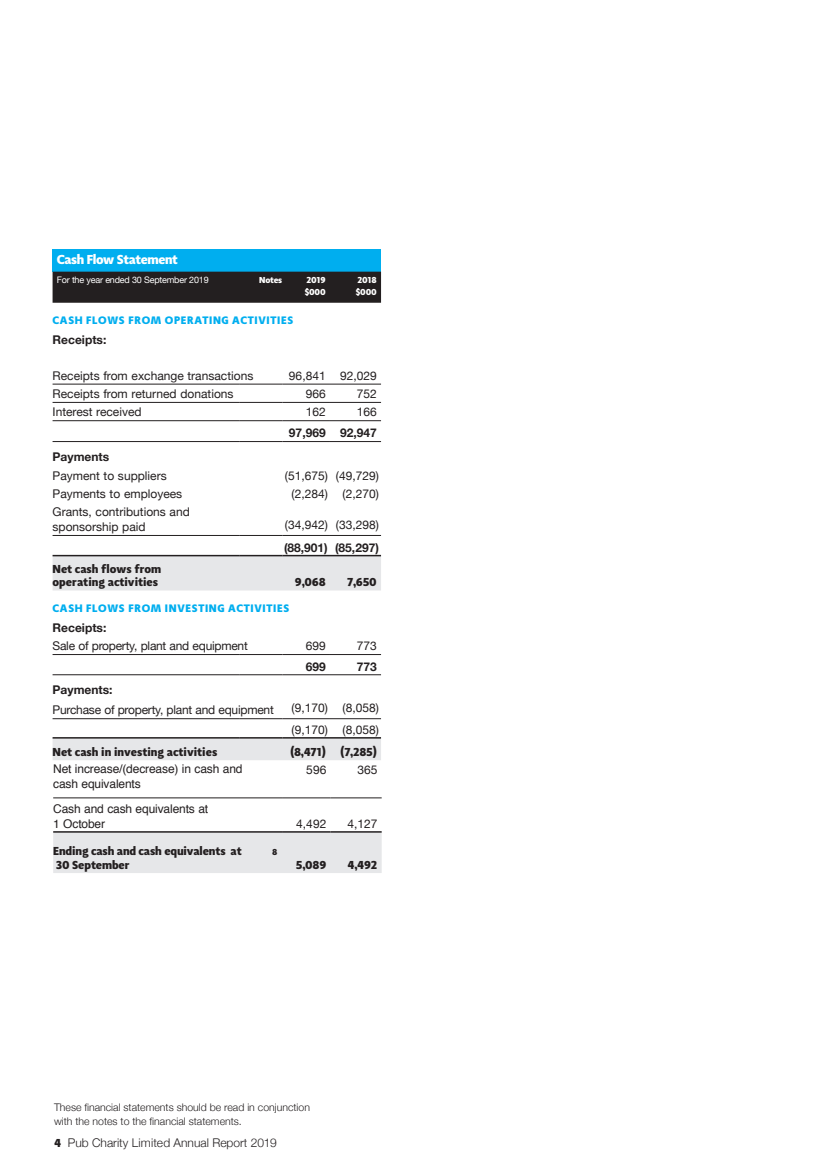
<style>
.page{position:relative;width:830px;height:1170px;background:#fff}
.page>*{position:absolute;margin:0;border:0;box-sizing:border-box;transform-origin:0 0}
.t1{font:900 13.5px "Adagio Sans";letter-spacing:-.025em;color:#fff}
._4_4_Table_BODY_8pt{font:12px/15px "Helvetica Neue";color:#231f20}
._4_2_Table_95_coco_d{font:900 12px/13.5px "Adagio Sans";color:#231f20}
._4_2_Table_95_coco_d-2{font:12px/15px "Helvetica";letter-spacing:-.01em;color:#231f20}
.t2{font:700 12px "Helvetica Neue";color:#231f20}
._4_4_Table_BODY_8pt-2{font:12px "Helvetica Neue";letter-spacing:-.02em;color:#231f20}
.t3{font:300 12px "Helvetica Neue";color:#231f20}
._4_3_table_heavy_tot{font:900 12px "Adagio Sans";letter-spacing:-.02em;color:#231f20}
.t4{font:900 11.25px "Adagio Sans";letter-spacing:.06em;color:#00aeef}
.t5{font:300 10.5px/13.5px "Helvetica Neue";color:#231f20}
.t6{font:9px "Helvetica Neue";letter-spacing:-.025em;color:#fff}
.t7{font:900 9px/12px "Adagio Sans";letter-spacing:-.025em;color:#fff}
._4_2_Table_95_coco_d-3{font:900 9px "Adagio Sans";color:#231f20}
.s1{font-family:"Adagio Sans";font-weight:900}
</style>
<div class="page">
<div style="left:53px;top:249px;width:328px;height:22px;background:#00aeef"></div>
<div style="left:53px;top:271px;width:328px;height:32px;background:#231f20"></div>
<svg style="left:53px;top:556px;width:328px;height:204px"></svg>
<hr style="left:282px;top:555px;width:48px;height:1px;background:#231f20">
<hr style="left:330px;top:555px;width:51px;height:1px;background:#231f20">
<hr style="left:53px;top:737px;width:187px;height:1px;background:#231f20">
<hr style="left:240px;top:737px;width:42px;height:1px;background:#231f20">
<hr style="left:53px;top:555px;width:187px;height:1px;background:#231f20">
<hr style="left:240px;top:555px;width:42px;height:1px;background:#231f20">
<hr style="left:53px;top:441px;width:187px;height:1px;background:#231f20">
<hr style="left:240px;top:441px;width:42px;height:1px;background:#231f20">
<hr style="left:282px;top:441px;width:48px;height:1px;background:#231f20">
<hr style="left:330px;top:441px;width:51px;height:1px;background:#231f20">
<hr style="left:53px;top:654px;width:187px;height:1px;background:#231f20">
<hr style="left:240px;top:654px;width:42px;height:1px;background:#231f20">
<hr style="left:53px;top:674px;width:187px;height:1px;background:#231f20">
<hr style="left:240px;top:674px;width:42px;height:1px;background:#231f20">
<hr style="left:53px;top:718px;width:187px;height:1px;background:#231f20">
<hr style="left:240px;top:718px;width:42px;height:1px;background:#231f20">
<hr style="left:282px;top:737px;width:48px;height:1px;background:#231f20">
<hr style="left:330px;top:737px;width:51px;height:1px;background:#231f20">
<hr style="left:282px;top:420px;width:48px;height:1px;background:#231f20">
<hr style="left:330px;top:420px;width:51px;height:1px;background:#231f20">
<hr style="left:240px;top:535px;width:42px;height:1px;background:#231f20">
<hr style="left:282px;top:535px;width:48px;height:1px;background:#231f20">
<hr style="left:330px;top:535px;width:51px;height:1px;background:#231f20">
<hr style="left:53px;top:535px;width:187px;height:1px;background:#231f20">
<hr style="left:282px;top:654px;width:48px;height:1px;background:#231f20">
<hr style="left:330px;top:654px;width:51px;height:1px;background:#231f20">
<hr style="left:282px;top:674px;width:48px;height:1px;background:#231f20">
<hr style="left:330px;top:674px;width:51px;height:1px;background:#231f20">
<hr style="left:53px;top:384px;width:187px;height:1px;background:#231f20">
<hr style="left:240px;top:384px;width:42px;height:1px;background:#231f20">
<hr style="left:282px;top:384px;width:48px;height:1px;background:#231f20">
<hr style="left:330px;top:384px;width:51px;height:1px;background:#231f20">
<hr style="left:53px;top:402px;width:187px;height:1px;background:#231f20">
<hr style="left:240px;top:402px;width:42px;height:1px;background:#231f20">
<hr style="left:282px;top:402px;width:48px;height:1px;background:#231f20">
<hr style="left:330px;top:402px;width:51px;height:1px;background:#231f20">
<hr style="left:53px;top:420px;width:187px;height:1px;background:#231f20">
<hr style="left:240px;top:420px;width:42px;height:1px;background:#231f20">
<hr style="left:282px;top:718px;width:48px;height:1px;background:#231f20">
<hr style="left:330px;top:718px;width:51px;height:1px;background:#231f20">
<div style="left:53px;top:832px;width:328px;height:41px;background:#e6e7e9"></div>
<hr style="left:53px;top:831px;width:230px;height:1px;background:#231f20">
<hr style="left:283px;top:831px;width:47px;height:1px;background:#231f20">
<hr style="left:330px;top:831px;width:51px;height:1px;background:#231f20">
<hr style="left:53px;top:797px;width:230px;height:1px;background:#231f20">
<hr style="left:283px;top:797px;width:47px;height:1px;background:#231f20">
<hr style="left:330px;top:797px;width:51px;height:1px;background:#231f20">
<p class="t1" style="left:57px;top:250px;width:122px">Cash Flow Statement</p>
<p class="t6" style="left:57px;top:273px;width:153px">For the year ended 30 September 2019</p>
<p class="t7" style="left:259px;top:274px;width:24px">Notes</p>
<p class="t7" style="left:304px;top:274px;width:22px">2019 $000</p>
<p class="t7" style="left:355px;top:274px;width:22px">2018 $000</p>
<p class="t4" style="left:53px;top:312px;width:242px">CASH FLOWS FROM OPERATING ACTIVITIES</p>
<p class="t2" style="left:53px;top:330px;width:55px">Receipts:</p>
<p class="_4_4_Table_BODY_8pt" style="left:53px;top:369px;width:202px">Receipts from exchange transactions</p>
<p class="_4_4_Table_BODY_8pt" style="left:289px;top:369px;width:89px">96,841 92,029</p>
<p class="_4_4_Table_BODY_8pt" style="left:53px;top:387px;width:182px">Receipts from returned donations</p>
<p class="_4_4_Table_BODY_8pt" style="left:305px;top:387px;width:22px">966</p>
<p class="_4_4_Table_BODY_8pt" style="left:356px;top:387px;width:22px">752</p>
<p class="_4_4_Table_BODY_8pt" style="left:53px;top:405px;width:91px">Interest received</p>
<p class="_4_4_Table_BODY_8pt" style="left:305px;top:405px;width:22px">162</p>
<p class="_4_4_Table_BODY_8pt" style="left:356px;top:405px;width:22px">166</p>
<p class="t2" style="left:289px;top:423px;width:89px">97,969 92,947</p>
<p class="t2" style="left:53px;top:447px;width:58px">Payments</p>
<p class="_4_4_Table_BODY_8pt" style="left:53px;top:468px;width:116px">Payment to suppliers</p>
<p class="_4_4_Table_BODY_8pt" style="left:285px;top:468px;width:95px">(51,675) (49,729)</p>
<p class="_4_4_Table_BODY_8pt" style="left:53px;top:487px;width:131px">Payments to employees</p>
<p class="_4_4_Table_BODY_8pt" style="left:291px;top:487px;width:89px">(2,284) (2,270)</p>
<p class="_4_4_Table_BODY_8pt" style="left:53px;top:505px;width:139px">Grants, contributions and sponsorship paid</p>
<p class="_4_4_Table_BODY_8pt" style="left:285px;top:518px;width:95px">(34,942) (33,298)</p>
<p class="t2" style="left:284px;top:538px;width:96px">(88,901) (85,297)</p>
<p class="_4_2_Table_95_coco_d" style="left:53px;top:562px;width:110px">Net cash flows from operating activities</p>
<p class="_4_2_Table_95_coco_d" style="left:295px;top:575px;width:32px">9,068</p>
<p class="_4_2_Table_95_coco_d" style="left:347px;top:575px;width:31px">7,650</p>
<p class="t4" style="left:53px;top:600px;width:238px">CASH FLOWS FROM INVESTING ACTIVITIES</p>
<p class="t2" style="left:53px;top:618px;width:55px">Receipts:</p>
<p class="_4_4_Table_BODY_8pt-2" style="left:53px;top:637px;width:197px">Sale of property, plant and equipment</p>
<p class="_4_4_Table_BODY_8pt" style="left:305px;top:639px;width:22px">699</p>
<p class="_4_4_Table_BODY_8pt" style="left:356px;top:639px;width:22px">773</p>
<p class="t2" style="left:305px;top:656px;width:22px">699</p>
<p class="t2" style="left:356px;top:656px;width:22px">773</p>
<p class="t2" style="left:53px;top:680px;width:61px">Payments:</p>
<p class="_4_4_Table_BODY_8pt-2" style="left:53px;top:701px;width:223px">Purchase of property, plant and equipment</p>
<p class="_4_4_Table_BODY_8pt" style="left:291px;top:697px;width:89px;line-height:22px">(9,170) (8,058) (9,170) (8,058)</p>
<p class="_4_2_Table_95_coco_d" style="left:53px;top:745px;width:166px">Net cash in investing activities</p>
<p class="_4_2_Table_95_coco_d" style="left:290px;top:745px;width:88px">(8,471) (7,285)</p>
<p class="_4_2_Table_95_coco_d-2" style="left:53px;top:762px;width:191px">Net increase/(decrease) in cash and cash equivalents</p>
<p class="_4_4_Table_BODY_8pt" style="left:306px;top:762px;width:22px">596</p>
<p class="_4_4_Table_BODY_8pt" style="left:357px;top:762px;width:22px">365</p>
<p class="_4_2_Table_95_coco_d-2" style="left:53px;top:801px;width:156px">Cash and cash equivalents at<br>1 October</p>
<p class="_4_4_Table_BODY_8pt" style="left:296px;top:816px;width:32px">4,492</p>
<p class="_4_4_Table_BODY_8pt" style="left:347px;top:816px;width:32px">4,127</p>
<p class="_4_2_Table_95_coco_d" style="left:53px;top:844px;width:190px">Ending cash and cash equivalents at</p>
<p class="_4_2_Table_95_coco_d-3" style="left:272px;top:846px;width:7px">8</p>
<p class="_4_2_Table_95_coco_d" style="left:56px;top:858px;width:75px">30 September</p>
<p class="_4_3_table_heavy_tot" style="left:296px;top:856px;width:32px">5,089</p>
<p class="_4_3_table_heavy_tot" style="left:347px;top:856px;width:31px">4,492</p>
<p class="t5" style="left:54px;top:1099px;width:257px">These financial statements should be read in conjunction with the notes to the financial statements.</p>
<p class="t3" style="left:54px;top:1132px;width:224px"><span class="s1">4</span> Pub Charity Limited Annual Report 2019</p>
</div>
